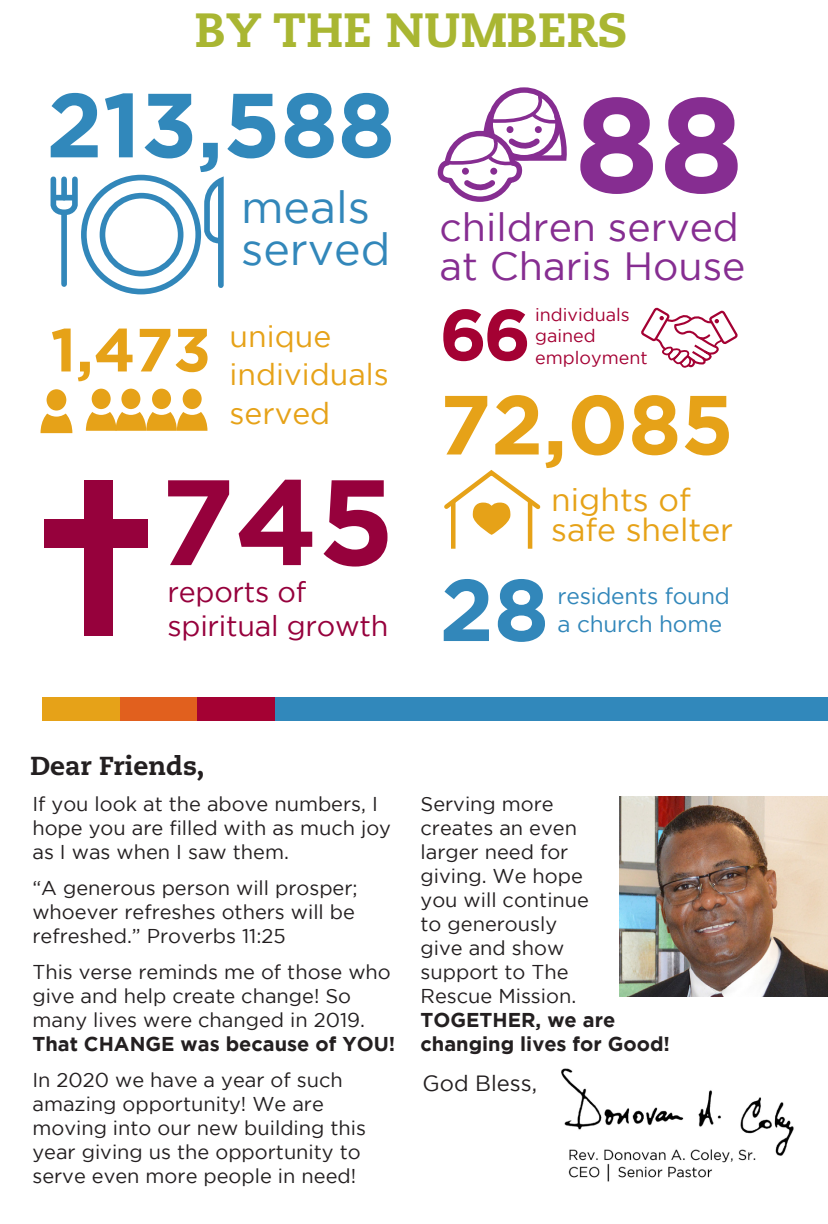
<style>
.page{position:relative;width:828px;height:1224px;background:#fff}
.page>*{position:absolute;margin:0;border:0;box-sizing:border-box;transform-origin:0 0}
.t1{font:700 134.4px "Gotham";color:#862d91}
.t2{font:700 121.2px "Gotham";color:#96013c}
.t3{font:700 90.8px "Gotham";color:#3188bb}
.t4{font:700 87.4px "Gotham";color:#3287ba}
.t5{font:700 83.6px "Gotham";color:#e6a218}
.t6{font:700 72px "Gotham";color:#a40133}
.t7{font:700 60.8px "Gotham";color:#e6a218}
.t8{font:800 48px "Caecilia LT Std";color:#a9b632}
.t9{font:44.8px/42.2px "Gotham";color:#3287ba}
.t10{font:39.2px/39.2px "Gotham";color:#862d91}
.t11{font:31.8px/30.2px "Gotham";color:#e6a218}
.t12{font:30.2px/38.2px "Gotham";color:#e6a218}
.t13{font:28.6px/33.8px "Gotham";letter-spacing:-.01em;color:#96013c}
.t14{font:800 26px "Caecilia LT Std";color:#231f20}
.t15{font:22.6px/27.2px "Gotham";letter-spacing:-.01em;color:#3287ba}
.t16{font:22px "Gotham";color:#231f20}
.t17{font:20px/24px "Gotham";color:#231f20}
.t18{font:18px/21.6px "Gotham";color:#a40133}
.s1{font-weight:700}
</style>
<div class="page">
<div style="left:42px;top:697px;width:786px;height:23px;background:#3188bb"></div>
<div style="left:197px;top:697px;width:77px;height:23px;background:#a40133"></div>
<div style="left:120px;top:697px;width:77px;height:23px;background:#e1601e"></div>
<div style="left:42px;top:697px;width:78px;height:23px;background:#e6a218"></div>
<img style="left:620px;top:796px;width:208px;height:201px">
<img style="left:561px;top:1068px;width:233px;height:114px">
<div style="left:100px;top:193px;width:83px;height:83px;border:6px solid #3287ba;border-radius:50%"></div>
<div style="left:81px;top:175px;width:120px;height:119px;border:6px solid #3287ba;border-radius:50%"></div>
<svg style="left:201px;top:176px;width:23px;height:112px"></svg>
<div style="left:61px;top:215px;width:6px;height:69px;background:#3287ba"></div>
<svg style="left:50px;top:176px;width:28px;height:42px"></svg>
<div style="left:52px;top:195px;width:25px;height:5px;background:#3287ba"></div>
<div style="left:61px;top:179px;width:6px;height:19px;background:#3287ba"></div>
<div style="left:451px;top:502px;width:5px;height:47px;background:#e6a218"></div>
<hr style="left:528px;top:502px;width:4px;height:47px;background:#e6a218">
<svg style="left:444px;top:470px;width:97px;height:65px"></svg>
<svg style="left:41px;top:414px;width:31px;height:19px"></svg>
<div style="left:44px;top:386px;width:25px;height:28px;background:#e6a218;border-radius:50%"></div>
<div style="left:41px;top:383px;width:31px;height:34px;border:6px solid #fff;border-radius:50%"></div>
<div style="left:89px;top:386px;width:25px;height:26px;background:#e6a218;border-radius:50%"></div>
<div style="left:86px;top:383px;width:30px;height:32px;border:6px solid #fff;border-radius:50%"></div>
<div style="left:119px;top:386px;width:24px;height:26px;background:#e6a218;border-radius:50%"></div>
<div style="left:116px;top:383px;width:30px;height:32px;border:6px solid #fff;border-radius:50%"></div>
<div style="left:149px;top:386px;width:25px;height:26px;background:#e6a218;border-radius:50%"></div>
<div style="left:146px;top:383px;width:31px;height:32px;border:6px solid #fff;border-radius:50%"></div>
<svg style="left:86px;top:408px;width:121px;height:23px"></svg>
<div style="left:180px;top:386px;width:25px;height:26px;background:#e6a218;border-radius:50%"></div>
<div style="left:177px;top:383px;width:30px;height:32px;border:6px solid #fff;border-radius:50%"></div>
<div style="left:84px;top:480px;width:29px;height:156px;background:#96013c"></div>
<div style="left:45px;top:519px;width:103px;height:29px;background:#96013c"></div>
<svg style="left:437px;top:91px;width:130px;height:111px"></svg>
<svg style="left:641px;top:307px;width:97px;height:61px"></svg>
<p class="t8" style="left:195px;top:0;width:434px">BY THE NUMBERS</p>
<p class="t3" style="left:46px;top:73px;width:350px">213,588</p>
<p class="t9" style="left:241px;top:185px;width:151px">meals served</p>
<p class="t7" style="left:51px;top:315px;width:162px">1,473</p>
<p class="t12" style="left:230px;top:317px;width:161px">unique individuals served</p>
<p class="t2" style="left:160px;top:452px;width:236px">745</p>
<p class="t1" style="left:574px;top:67px;width:171px">88</p>
<p class="t10" style="left:439px;top:207px;width:308px">children served at Charis House</p>
<p class="t6" style="left:439px;top:293px;width:93px">66</p>
<p class="t18" style="left:535px;top:303px;width:96px">individuals gained</p>
<p class="t18" style="left:535px;top:346px;width:114px">employment</p>
<p class="t5" style="left:439px;top:377px;width:296px">72,085</p>
<p class="t11" style="left:551px;top:484px;width:183px">nights of safe shelter</p>
<p class="t4" style="left:439px;top:560px;width:111px">28</p>
<p class="t13" style="left:168px;top:575px;width:222px">reports of spiritual growth</p>
<p class="t15" style="left:558px;top:582px;width:174px">residents found a church home</p>
<p class="t14" style="left:30px;top:750px;width:176px">Dear Friends,</p>
<p class="t17" style="left:32px;top:791px;width:360px">If you look at the above numbers, I hope you are filled with as much joy as I was when I saw them.</p>
<p class="t17" style="left:32px;top:875px;width:327px">“A generous person will prosper; whoever refreshes others will be refreshed.” Proverbs 11:25</p>
<p class="t17" style="left:32px;top:959px;width:364px">This verse reminds me of those who give and help create change! So many lives were changed in 2019.<br><span class="s1">That CHANGE was because of YOU!</span></p>
<p class="t17" style="left:32px;top:1067px;width:335px">In 2020 we have a year of such amazing opportunity! We are moving into our new building this year giving us the opportunity to serve even more people in need!</p>
<p class="t17" style="left:421px;top:791px;width:251px">Serving more<br>creates an even<br>larger need for<br>giving. We hope<br>you will continue<br>to generously<br>give and show<br>support to The<br>Rescue Mission.<br><span class="s1">TOGETHER, we are changing lives for Good!</span></p>
<p class="t16" style="left:423px;top:1071px;width:116px">God Bless,</p>
</div>
